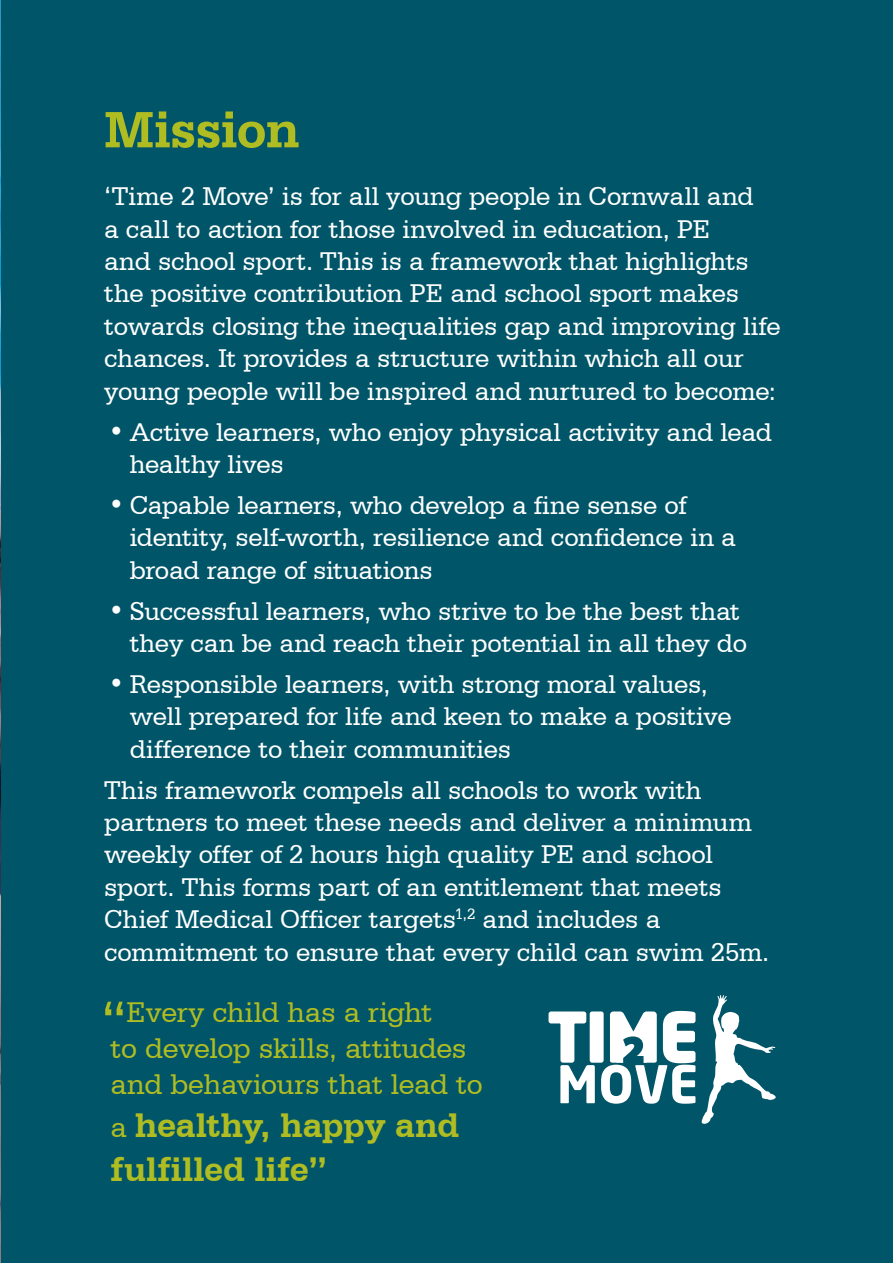
<style>
.page{position:relative;width:893px;height:1263px;background:#005568}
.page>*{position:absolute;margin:0;border:0;box-sizing:border-box;transform-origin:0 0}
.t1{font:60px "Serifa BT";color:#afbc22}
.t2{font:700 54px "Serifa BT";color:#afbc22}
.t3{font:700 36px/43.2px "Serifa BT";color:#afbc22}
.t4{font:30px/36px "Serifa BT";letter-spacing:-.01em;color:#afbc22}
.t5{font:27px/32.4px "Serifa BT";letter-spacing:-.01em;color:#fff}
.s1{font-weight:400;font-size:30px}
</style>
<div class="page">
<img style="left:0;top:0;width:1px;height:1263px">
<svg style="left:548px;top:995px;width:228px;height:129px"></svg>
<h2 class="t2" style="left:104px;top:96px;width:197px">Mission</h2>
<p class="t5" style="left:104px;top:180px;width:678px">‘Time 2 Move’ is for all young people in Cornwall and<br>a call to action for those involved in education, PE<br>and school sport. This is a framework that highlights the positive contribution PE and school sport makes towards closing the inequalities gap and improving life chances. It provides a structure within which all our young people will be inspired and nurtured to become:</p>
<p class="t5" style="left:130px;top:415px;width:644px;text-indent:-21px">• Active learners, who enjoy physical activity and lead healthy lives</p>
<p class="t5" style="left:130px;top:488px;width:608px;text-indent:-21px">• Capable learners, who develop a fine sense of identity, self-worth, resilience and confidence in a broad range of situations</p>
<p class="t5" style="left:108px;top:594px;width:640px;text-align:right">• Successful learners, who strive to be the best that they can be and reach their potential in all they do</p>
<p class="t5" style="left:130px;top:667px;width:604px;text-indent:-21px">• Responsible learners, with strong moral values, well prepared for life and keen to make a positive difference to their communities</p>
<p class="t5" style="left:104px;top:773px;width:667px">This framework compels all schools to work with partners to meet these needs and deliver a minimum weekly offer of 2 hours high quality PE and school sport. This forms part of an entitlement that meets Chief Medical Officer targets<sup>1,2</sup> and includes a commitment to ensure that every child can swim 25m.</p>
<p class="t4" style="left:111px;top:994px;width:374px;text-indent:16px">Every child has a right<br>to develop skills, attitudes and behaviours that lead to</p>
<h3 class="t3" style="left:111px;top:1103px;width:350px"><span class="s1">a</span> healthy, happy and fulfilled life”</h3>
<h1 class="t1" style="left:99px;top:985px;width:32px">“</h1>
</div>
